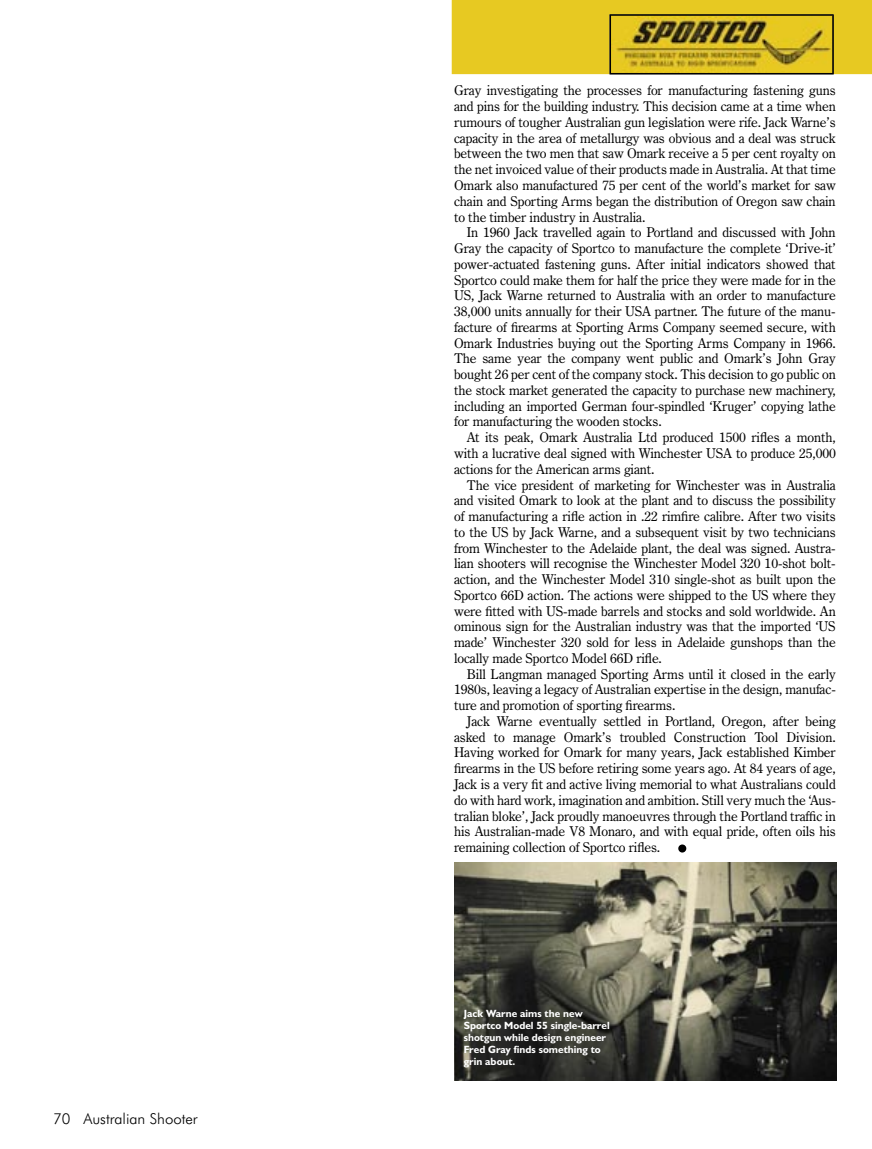
<style>
.page{position:relative;width:872px;height:1149px;background:#fff}
.page>*{position:absolute;margin:0;border:0;box-sizing:border-box;transform-origin:0 0}
.t1{font:60px "Century Oldstyle BT";color:#000}
.t2{font:300 15px "Futura BT";color:#000}
.t3{font:13.5px/15.8px "Century Oldstyle BT";letter-spacing:-.01em;color:#000;text-align:justify}
.t4{font:700 10.5px/12px "Humanist 521 BT";color:#fff}
</style>
<div class="page">
<div style="left:452px;top:0;width:420px;height:74px;background:#e7c922"></div>
<img style="left:610px;top:15px;width:223px;height:59px">
<img style="left:454px;top:862px;width:382px;height:218px">
<p class="t2" style="left:53px;top:1109px;width:146px">70 Australian Shooter</p>
<p class="t3" style="left:454px;top:83px;width:383px">Gray investigating the processes for manufacturing fastening guns and pins for the building industry. This decision came at a time when rumours of tougher Australian gun legislation were rife. Jack Warne’s capacity in the area of metallurgy was obvious and a deal was struck between the two men that saw Omark receive a 5 per cent royalty on the net invoiced value of their products made in Australia. At that time Omark also manufactured 75 per cent of the world’s market for saw chain and Sporting Arms began the distribution of Oregon saw chain to the timber industry in Australia.</p>
<p class="t3" style="left:454px;top:224px;width:383px;text-indent:13px">In 1960 Jack travelled again to Portland and discussed with John Gray the capacity of Sportco to manufacture the complete ‘Drive-it’ power-actuated fastening guns. After initial indicators showed that Sportco could make them for half the price they were made for in the US, Jack Warne returned to Australia with an order to manufacture 38,000 units annually for their USA partner. The future of the manu&shy;facture of firearms at Sporting Arms Company seemed secure, with Omark Industries buying out the Sporting Arms Company in 1966.<br>The same year the company went public and Omark’s John Gray bought 26 per cent of the company stock. This decision to go public on the stock market generated the capacity to purchase new machinery, including an imported German four-spindled ‘Kruger’ copying lathe for manufacturing the wooden stocks.</p>
<p class="t3" style="left:454px;top:429px;width:383px;text-indent:13px">At its peak, Omark Australia Ltd produced 1500 rifles a month, with a lucrative deal signed with Winchester USA to produce 25,000 actions for the American arms giant.</p>
<p class="t3" style="left:454px;top:476px;width:383px;text-indent:13px">The vice president of marketing for Winchester was in Australia and visited Omark to look at the plant and to discuss the possibility of manufacturing a rifle action in .22 rimfire calibre. After two visits to the US by Jack Warne, and a subsequent visit by two technicians from Winchester to the Adelaide plant, the deal was signed. Austra&shy;lian shooters will recognise the Winchester Model 320 10-shot bolt&shy;action, and the Winchester Model 310 single-shot as built upon the Sportco 66D action. The actions were shipped to the US where they were fitted with US-made barrels and stocks and sold worldwide. An ominous sign for the Australian industry was that the imported ‘US made’ Winchester 320 sold for less in Adelaide gunshops than the locally made Sportco Model 66D rifle.</p>
<p class="t3" style="left:454px;top:665px;width:383px;text-indent:13px">Bill Langman managed Sporting Arms until it closed in the early 1980s, leaving a legacy of Australian expertise in the design, manufac&shy;ture and promotion of sporting firearms.</p>
<p class="t3" style="left:454px;top:713px;width:383px;text-indent:13px">Jack Warne eventually settled in Portland, Oregon, after being asked to manage Omark’s troubled Construction Tool Division.<br>Having worked for Omark for many years, Jack established Kimber firearms in the US before retiring some years ago. At 84 years of age, Jack is a very fit and active living memorial to what Australians could do with hard work, imagination and ambition. Still very much the ‘Aus&shy;tralian bloke’, Jack proudly manoeuvres through the Portland traffic in his Australian-made V8 Monaro, and with equal pride, often oils his remaining collection of Sportco rifles.</p>
<h1 class="t1" style="left:674px;top:794px;width:17px">.</h1>
<p class="t4" style="left:464px;top:1006px;width:147px">Jack Warne aims the new<br>Sportco Model 55 single-barrel shotgun while design engineer<br>Fred Gray finds something to grin about.</p>
</div>
